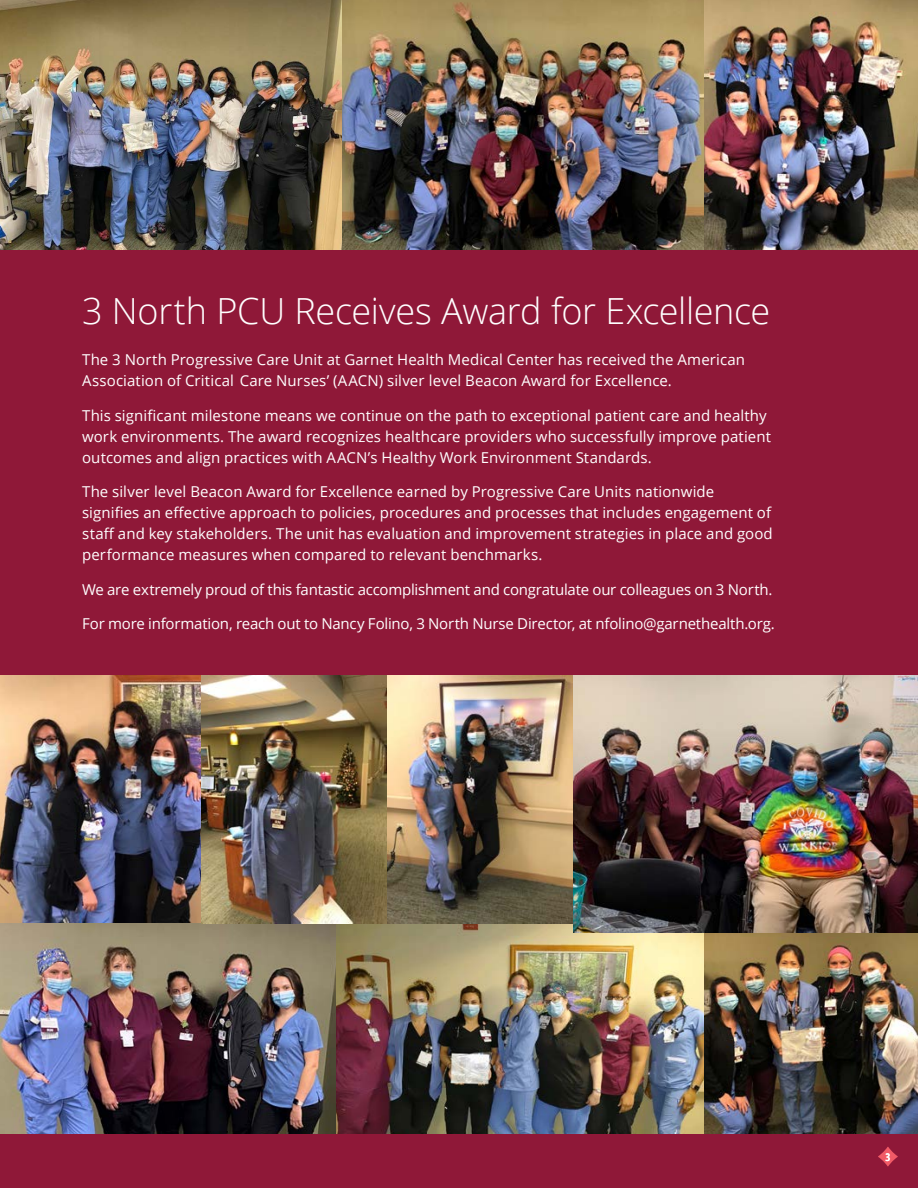
<style>
.page{position:relative;width:918px;height:1188px;background:#fff}
.page>*{position:absolute;margin:0;border:0;box-sizing:border-box;transform-origin:0 0}
.t1{font:300 36px "Open Sans";letter-spacing:-.01em;color:#fff}
.t2{font:15px/21px "Open Sans";letter-spacing:.005em;color:#fff}
.t3{font:15px "Open Sans";letter-spacing:-.015em;color:#fff}
.t4{font:700 condensed 10.5px "Open Sans";color:#fff}
</style>
<div class="page">
<div style="left:0;top:250px;width:918px;height:426px;background:#8f1838"></div>
<img style="left:0;top:676px;width:201px;height:248px">
<img style="left:341px;top:0;width:363px;height:250px">
<img style="left:336px;top:924px;width:368px;height:210px">
<img style="left:704px;top:932px;width:214px;height:202px">
<img style="left:704px;top:0;width:214px;height:250px">
<img style="left:0;top:0;width:341px;height:250px">
<img style="left:0;top:924px;width:336px;height:210px">
<img style="left:201px;top:676px;width:372px;height:248px">
<img style="left:573px;top:676px;width:345px;height:256px">
<div style="left:0;top:1134px;width:918px;height:54px;background:#8f1838"></div>
<svg style="left:878px;top:1147px;width:20px;height:19px"></svg>
<h1 class="t1" style="left:82px;top:286px;width:690px">3 North PCU Receives Award for Excellence</h1>
<p class="t2" style="left:82px;top:349px;width:665px">The 3 North Progressive Care Unit at Garnet Health Medical Center has received the American<br>Association of Critical Care Nurses’ (AACN) silver level Beacon Award for Excellence.</p>
<p class="t2" style="left:82px;top:404px;width:690px">This significant milestone means we continue on the path to exceptional patient care and healthy work environments. The award recognizes healthcare providers who successfully improve patient outcomes and align practices with AACN’s Healthy Work Environment Standards.</p>
<p class="t2" style="left:82px;top:481px;width:692px">The silver level Beacon Award for Excellence earned by Progressive Care Units nationwide signifies an effective approach to policies, procedures and processes that includes engagement of staff and key stakeholders. The unit has evaluation and improvement strategies in place and good performance measures when compared to relevant benchmarks.</p>
<p class="t3" style="left:82px;top:579px;width:692px">We are extremely proud of this fantastic accomplishment and congratulate our colleagues on 3 North.</p>
<p class="t3" style="left:82px;top:613px;width:694px">For more information, reach out to Nancy Folino, 3 North Nurse Director, at nfolino@garnethealth.org.</p>
<p class="t4" style="left:885px;top:1149px;width:6px">3</p>
</div>
